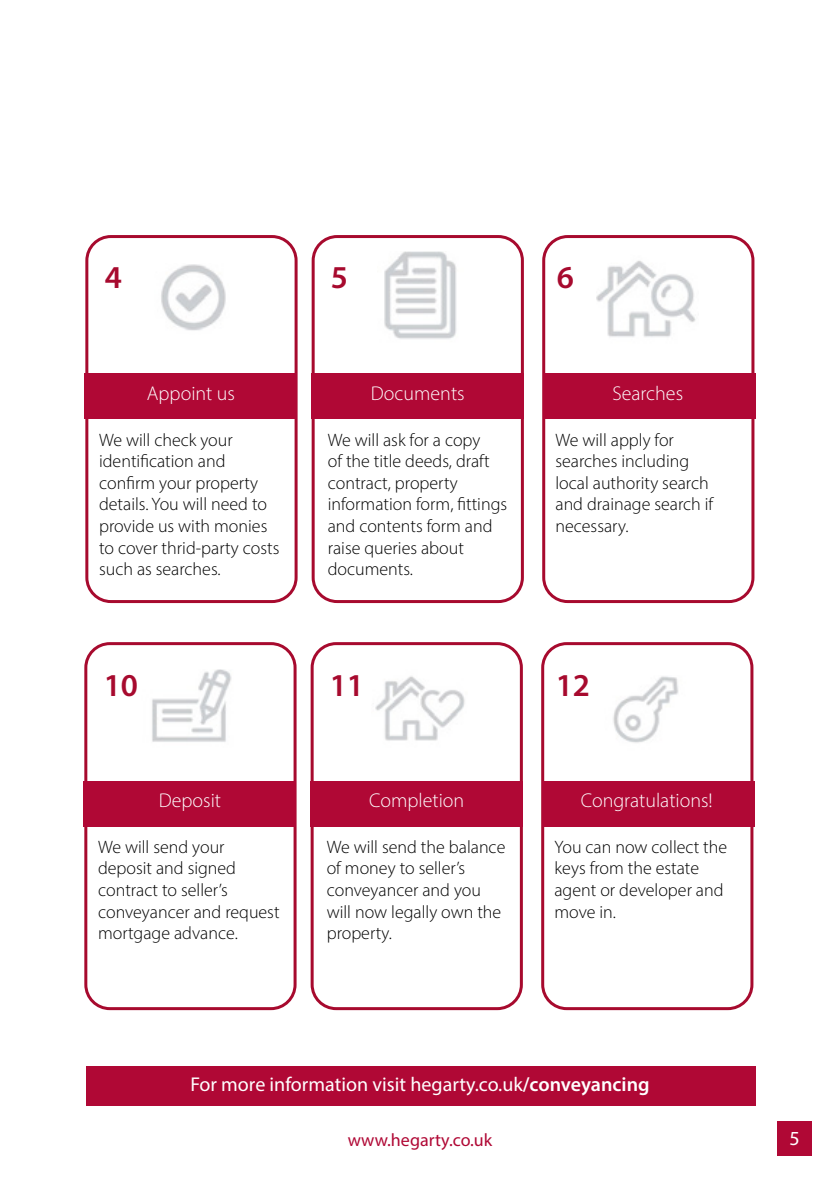
<style>
.page{position:relative;width:840px;height:1191px;background:#fff}
.page>*{position:absolute;margin:0;border:0;box-sizing:border-box;transform-origin:0 0}
.t1{font:600 32px "Myriad Pro";color:#a70a2e}
.t2{font:300 20px "Myriad Pro";color:#fff}
.t3{font:20px "Myriad Pro";color:#fff}
.t4{font:300 18px/21.6px "Myriad Pro";color:#000}
.t5{font:18px "Myriad Pro";color:#b00835}
.s1{font-weight:600}
</style>
<div class="page">
<div style="left:86px;top:1066px;width:669px;height:40px;background:#b00835"></div>
<div style="left:777px;top:1121px;width:34px;height:34px;background:#b00835"></div>
<div style="left:85px;top:235px;width:212px;height:368px;border:3px solid #a70a2e;border-radius:24px"></div>
<div style="left:311px;top:235px;width:212px;height:368px;border:3px solid #a70a2e;border-radius:24px"></div>
<div style="left:542px;top:235px;width:212px;height:368px;border:3px solid #a70a2e;border-radius:24px"></div>
<div style="left:84px;top:374px;width:212px;height:45px;background:#b00835"></div>
<div style="left:311px;top:374px;width:212px;height:45px;background:#b00835"></div>
<div style="left:542px;top:374px;width:213px;height:45px;background:#b00835"></div>
<div style="left:84px;top:642px;width:212px;height:368px;border:3px solid #a70a2e;border-radius:24px"></div>
<div style="left:310px;top:642px;width:212px;height:368px;border:3px solid #a70a2e;border-radius:24px"></div>
<div style="left:541px;top:642px;width:212px;height:368px;border:3px solid #a70a2e;border-radius:24px"></div>
<div style="left:83px;top:781px;width:212px;height:45px;background:#b00835"></div>
<div style="left:310px;top:781px;width:212px;height:45px;background:#b00835"></div>
<div style="left:541px;top:781px;width:213px;height:45px;background:#b00835"></div>
<img style="left:161px;top:264px;width:65px;height:67px">
<img style="left:384px;top:252px;width:73px;height:87px">
<img style="left:596px;top:260px;width:100px;height:77px">
<img style="left:152px;top:670px;width:80px;height:72px">
<img style="left:375px;top:676px;width:90px;height:65px">
<img style="left:613px;top:676px;width:66px;height:67px">
<h1 class="t1" style="left:105px;top:257px;width:19px">4</h1>
<h1 class="t1" style="left:330px;top:257px;width:19px">5</h1>
<h1 class="t1" style="left:556px;top:257px;width:19px">6</h1>
<p class="t2" style="left:147px;top:381px;width:89px">Appoint us</p>
<p class="t2" style="left:370px;top:381px;width:95px">Documents</p>
<p class="t2" style="left:612px;top:381px;width:72px">Searches</p>
<p class="t4" style="left:99px;top:429px;width:182px">We will check your identification and confirm your property details. You will need to provide us with monies to cover thrid-party costs such as searches.</p>
<p class="t4" style="left:327px;top:429px;width:181px">We will ask for a copy<br>of the title deeds, draft contract, property information form, fittings and contents form and raise queries about documents.</p>
<p class="t4" style="left:555px;top:429px;width:159px">We will apply for searches including local authority search and drainage search if necessary.</p>
<h1 class="t1" style="left:104px;top:664px;width:36px">10</h1>
<h1 class="t1" style="left:329px;top:664px;width:36px">11</h1>
<h1 class="t1" style="left:555px;top:664px;width:36px">12</h1>
<p class="t2" style="left:159px;top:788px;width:64px">Deposit</p>
<p class="t2" style="left:369px;top:788px;width:97px">Completion</p>
<p class="t2" style="left:580px;top:788px;width:133px">Congratulations!</p>
<p class="t4" style="left:98px;top:835px;width:183px">We will send your deposit and signed contract to seller’s conveyancer and request mortgage advance.</p>
<p class="t4" style="left:326px;top:835px;width:180px">We will send the balance of money to seller’s conveyancer and you will now legally own the property.</p>
<p class="t4" style="left:554px;top:835px;width:174px">You can now collect the keys from the estate agent or developer and move in.</p>
<p class="t3" style="left:190px;top:1072px;width:460px">For more information visit hegarty.co.uk<span class="s1">/conveyancing</span></p>
<p class="t5" style="left:347px;top:1128px;width:146px">www.hegarty.co.uk</p>
<p class="t3" style="left:789px;top:1126px;width:12px">5</p>
</div>
